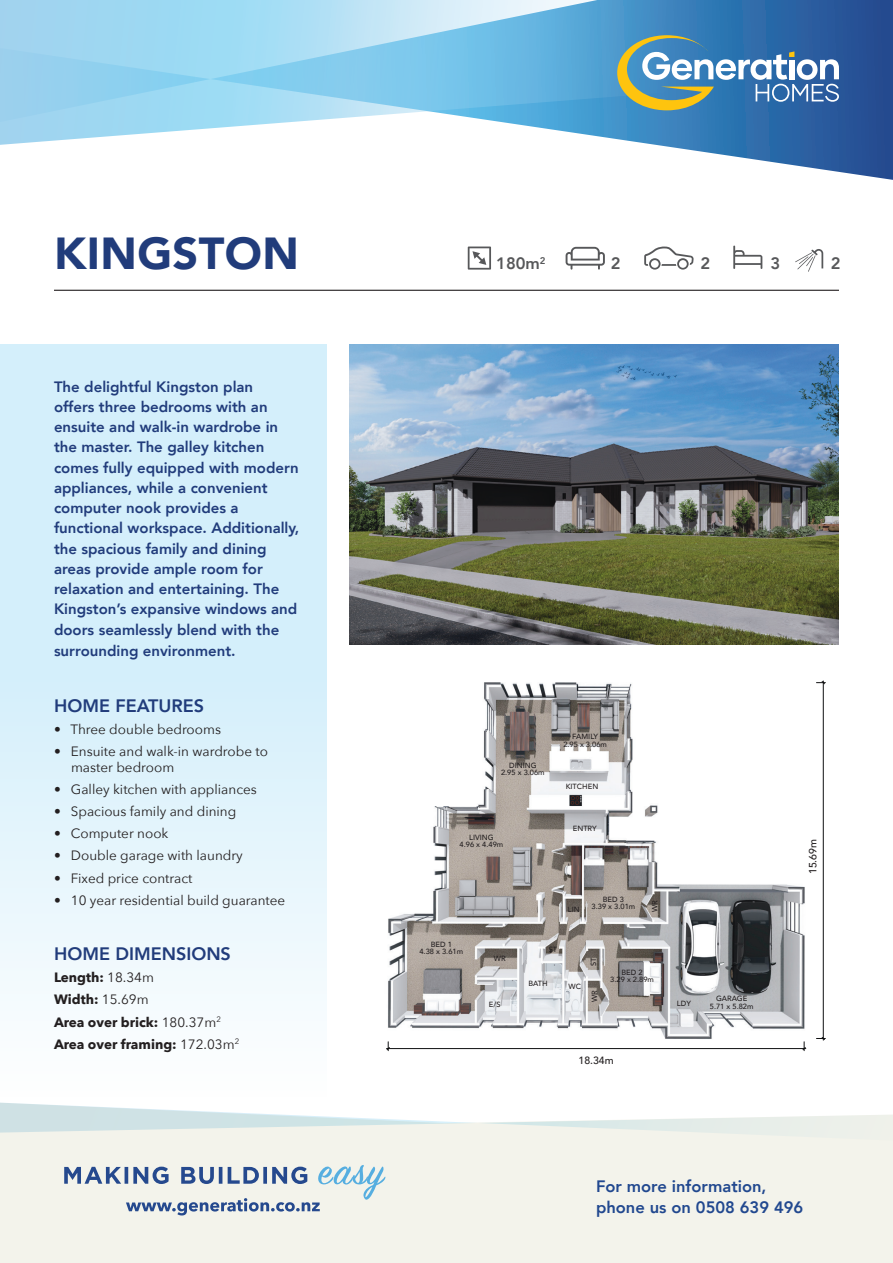
<style>
.page{position:relative;width:893px;height:1263px;background:#fff}
.page>*{position:absolute;margin:0;border:0;box-sizing:border-box;transform-origin:0 0}
.t1{font:900 44.7px "Avenir";letter-spacing:.01em;color:#213c7b}
.t2{font:800 18px "Avenir";color:#213c7b}
.t3{font:800 16.5px/21px "Avenir";color:#21488f}
.t4{font:800 16.5px "Avenir";color:#57585a}
.t5{font:800 15px/20.2px "Avenir";color:#213c7b}
.t6{font:13.5px/15.8px "Avenir Next";color:#231f20}
.t7{font:700 13.5px/22.2px "Avenir Next";color:#231f20}
.t8{font:500 10.5px "Avenir";color:#231f20}
.t9{font:500 7.5px/7.5px "Avenir";color:#231f20;text-align:center}
.t10{font:700 4.8px "Arial";color:#0f1011}
.s1{font-weight:400}
</style>
<div class="page">
<svg style="left:664px;top:146px;width:229px;height:34px"></svg>
<svg style="left:0;top:0;width:893px;height:146px;background:#87bee0"></svg>
<div style="left:0;top:1144px;width:893px;height:106px;background:#f3f3eb"></div>
<svg style="left:0;top:1102px;width:893px;height:42px"></svg>
<svg style="left:64px;top:1165px;width:321px;height:50px;background:#c8d2d9"></svg>
<div style="left:0;top:1250px;width:893px;height:13px;background:#f3f3eb"></div>
<div style="left:0;top:344px;width:326px;height:753px;background:linear-gradient(to bottom,#caebfa,#f6fbfe)"></div>
<svg style="left:468px;top:247px;width:23px;height:23px"></svg>
<svg style="left:733px;top:246px;width:29px;height:23px"></svg>
<svg style="left:795px;top:249px;width:28px;height:23px"></svg>
<svg style="left:644px;top:247px;width:50px;height:23px"></svg>
<svg style="left:566px;top:247px;width:39px;height:23px"></svg>
<img style="left:350px;top:344px;width:489px;height:301px">
<svg style="left:617px;top:35px;width:222px;height:75px;background:#6792ad"></svg>
<hr style="left:54px;top:290px;width:785px;height:1px;background:#231f20">
<img style="left:387px;top:680px;width:439px;height:372px">
<hr style="left:388px;top:1048px;width:416px;height:1px;background:#0f1011">
<svg style="left:386px;top:1042px;width:3px;height:9px"></svg>
<svg style="left:803px;top:1042px;width:3px;height:9px"></svg>
<hr style="left:823px;top:683px;width:1px;height:355px;background:#0f1011">
<svg style="left:816px;top:1037px;width:9px;height:3px"></svg>
<svg style="left:816px;top:681px;width:9px;height:3px"></svg>
<h1 class="t1" style="left:54px;top:215px;width:247px">KINGSTON</h1>
<p class="t5" style="left:54px;top:376px;width:247px">The delightful Kingston plan<br>offers three bedrooms with an ensuite and walk-in wardrobe in the master. The galley kitchen comes fully equipped with modern appliances, while a convenient computer nook provides a functional workspace. Additionally, the spacious family and dining areas provide ample room for relaxation and entertaining. The<br>Kingston’s expansive windows and doors seamlessly blend with the</p>
<p class="t5" style="left:54px;top:641px;width:183px">surrounding environment.</p>
<p class="t2" style="left:54px;top:692px;width:151px">HOME FEATURES</p>
<p class="t6" style="left:54px;top:721px;width:169px">• Three double bedrooms</p>
<p class="t6" style="left:71px;top:743px;width:199px;text-indent:-17px">• Ensuite and walk-in wardrobe to master bedroom</p>
<p class="t6" style="left:54px;top:781px;width:204px">• Galley kitchen with appliances</p>
<p class="t6" style="left:54px;top:803px;width:184px">• Spacious family and dining</p>
<p class="t6" style="left:54px;top:825px;width:116px">• Computer nook</p>
<p class="t6" style="left:54px;top:847px;width:190px">• Double garage with laundry</p>
<p class="t6" style="left:54px;top:869px;width:140px">• Fixed price contract</p>
<p class="t6" style="left:54px;top:891px;width:233px">• 10 year residential build guarantee</p>
<p class="t2" style="left:54px;top:940px;width:178px">HOME DIMENSIONS</p>
<p class="t7" style="left:54px;top:966px;width:187px">Length: <span class="s1">18.34m<br></span>Width: <span class="s1">15.69m<br></span>Area over brick: <span class="s1">180.37m</span><sup>2<br></sup>Area over framing: <span class="s1">172.03m</span><sup>2</sup></p>
<p class="t4" style="left:496px;top:250px;width:51px">180m<sup>2</sup></p>
<p class="t4" style="left:611px;top:250px;width:11px">2</p>
<p class="t4" style="left:700px;top:250px;width:11px">2</p>
<p class="t4" style="left:770px;top:250px;width:11px">3</p>
<p class="t4" style="left:831px;top:250px;width:11px">2</p>
<p class="t9" style="left:501px;top:761px;width:45px">DINING<br>2.95 x 3.06m</p>
<p class="t9" style="left:460px;top:833px;width:45px">LIVING<br>4.96 x 4.49m</p>
<p class="t9" style="left:563px;top:732px;width:45px">FAMILY<br>2.95 x 3.06m</p>
<p class="t9" style="left:566px;top:782px;width:34px">KITCHEN</p>
<p class="t9" style="left:573px;top:824px;width:25px">ENTRY</p>
<p class="t9" style="left:419px;top:940px;width:45px">BED 1<br>4.38 x 3.61m</p>
<p class="t9" style="left:494px;top:954px;width:13px">WR</p>
<p class="t9" style="left:568px;top:905px;width:13px">LIN</p>
<p class="t9" style="left:592px;top:895px;width:45px">BED 3<br>3.39 x 3.01m</p>
<p class="t9" style="left:549px;top:945px;width:10px">ST</p>
<p class="t10" style="left:549px;top:949px;width:4px">T</p>
<p class="t9" style="left:589px;top:966px;width:10px;rotate:-90deg">ST</p>
<p class="t9" style="left:651px;top:912px;width:13px;rotate:-90deg">WR</p>
<p class="t9" style="left:489px;top:1000px;width:13px">E/S</p>
<p class="t9" style="left:529px;top:980px;width:21px">BATH</p>
<p class="t9" style="left:569px;top:982px;width:14px">WC</p>
<p class="t9" style="left:590px;top:1002px;width:13px;rotate:-90deg">WR</p>
<p class="t9" style="left:610px;top:968px;width:45px">BED 2<br>3.29 x 2.89m</p>
<p class="t8" style="left:578px;top:1051px;width:37px">18.34m</p>
<p class="t9" style="left:716px;top:994px;width:33px">GARAGE</p>
<p class="t9" style="left:677px;top:999px;width:16px">LDY</p>
<p class="t9" style="left:710px;top:1002px;width:45px">5.71 x 5.82m</p>
<p class="t8" style="left:804px;top:874px;width:37px;rotate:-90deg">15.69m</p>
<p class="t3" style="left:596px;top:1176px;width:209px">For more information, phone us on 0508 639 496</p>
</div>
